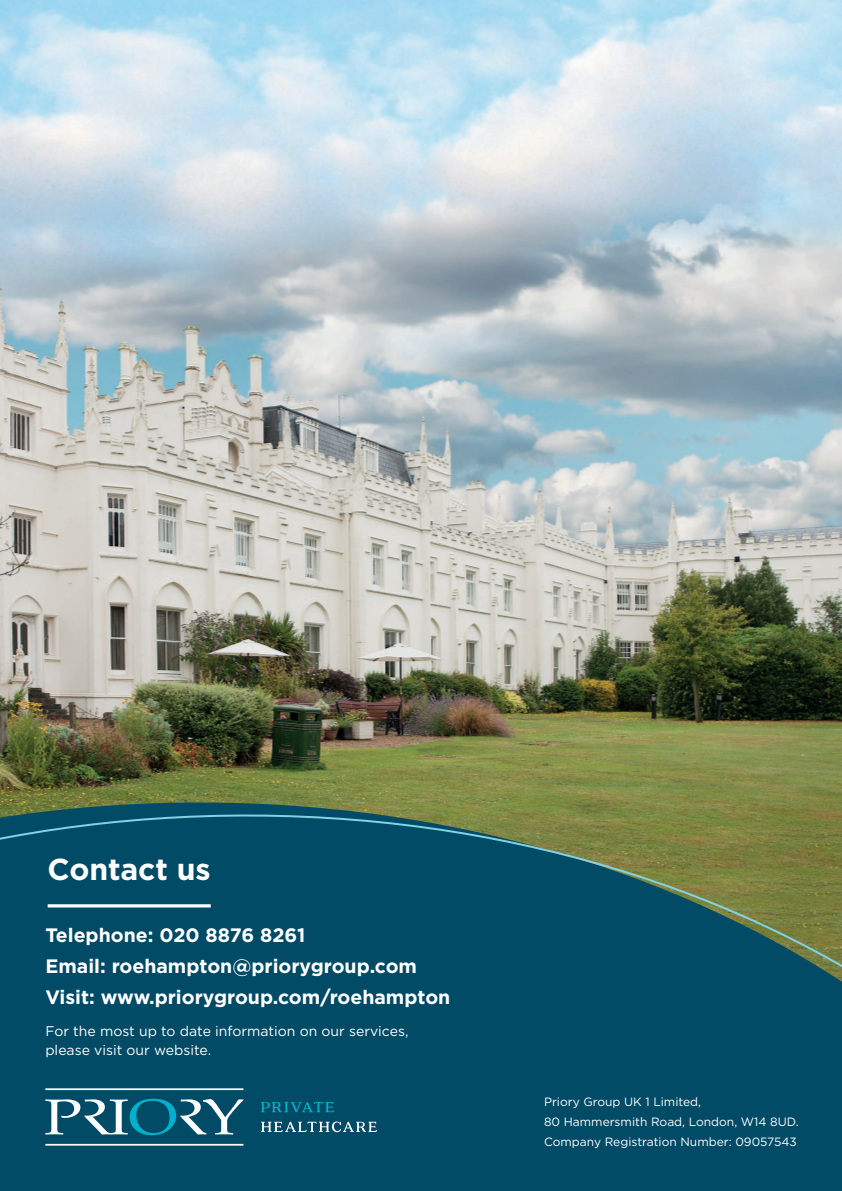
<style>
.page{position:relative;width:842px;height:1191px;background:#fff}
.page>*{position:absolute;margin:0;border:0;box-sizing:border-box;transform-origin:0 0}
.t1{font:700 30.2px "Gotham";letter-spacing:-.005em;color:#fff}
.t2{font:700 19.4px "Gotham";color:#fff}
.t3{font:14px/19px "Gotham";color:#fff}
.t4{font:12px/20px "Gotham";color:#fff}
</style>
<div class="page">
<img style="left:0;top:0;width:842px;height:795px">
<svg style="left:0;top:795px;width:842px;height:13px;background:#748146"></svg>
<svg style="left:0;top:808px;width:842px;height:383px;background:#0e5163"></svg>
<hr style="left:48px;top:904px;width:163px;height:3px;background:#fff">
<svg style="left:261px;top:1102px;width:73px;height:10px"></svg>
<svg style="left:45px;top:1088px;width:198px;height:57px;background:#2f7087"></svg>
<svg style="left:261px;top:1121px;width:116px;height:11px"></svg>
<p class="t1" style="left:48px;top:849px;width:164px">Contact us</p>
<p class="t2" style="left:45px;top:922px;width:262px">Telephone: 020 8876 8261</p>
<p class="t2" style="left:45px;top:953px;width:373px">Email: roehampton@priorygroup.com</p>
<p class="t2" style="left:45px;top:984px;width:406px">Visit: www.priorygroup.com/roehampton</p>
<p class="t3" style="left:45px;top:1021px;width:365px">For the most up to date information on our services, please visit our website.</p>
<p class="t4" style="left:544px;top:1091px;width:256px">Priory Group UK 1 Limited,<br>80 Hammersmith Road, London, W14 8UD.<br>Company Registration Number: 09057543</p>
</div>
